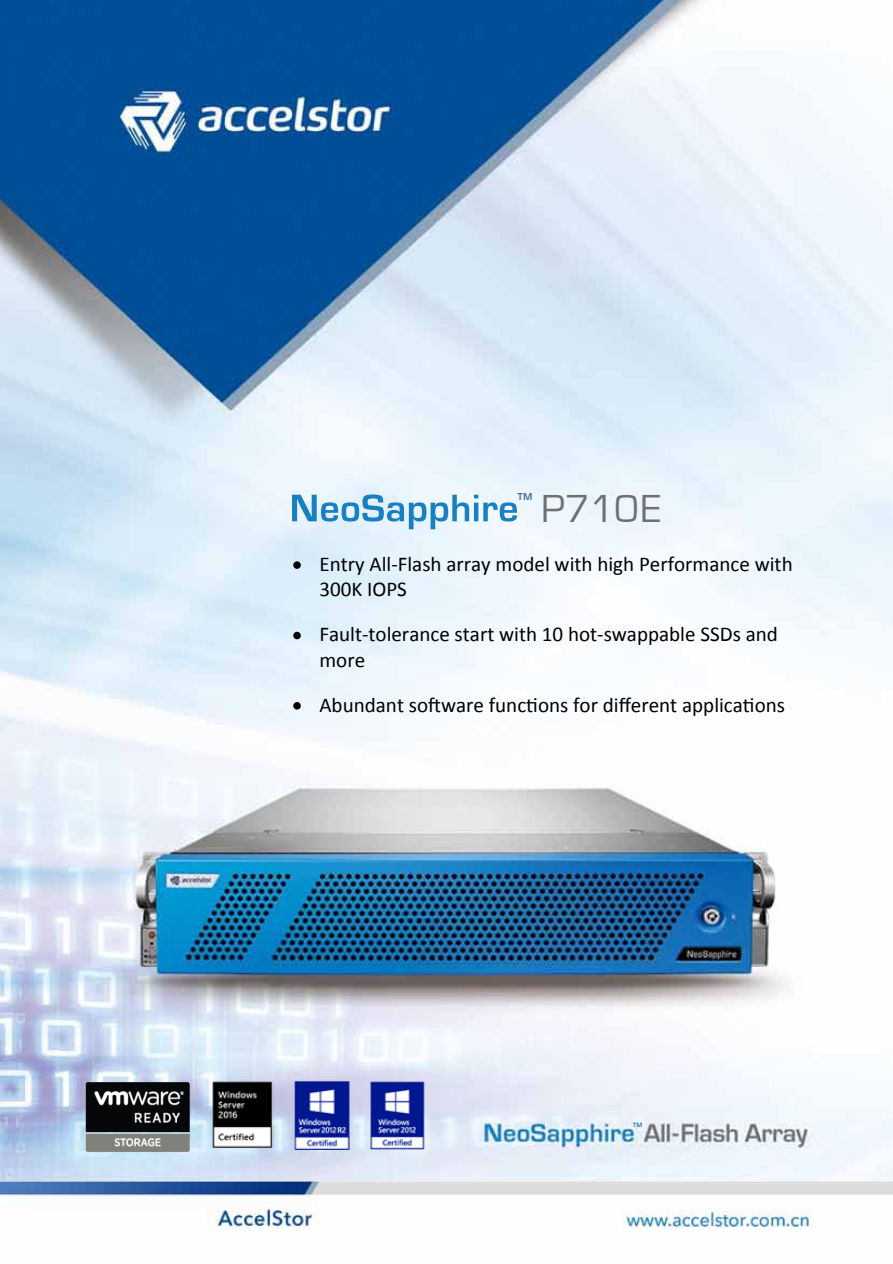
<style>
.page{position:relative;width:893px;height:1264px;background:#fff}
.page>*{position:absolute;margin:0;border:0;box-sizing:border-box;transform-origin:0 0}
.t1{font:40.2px "Eurostile";color:#717071}
.t2{font:21px/25.2px "Calibri";color:#000}
.t3{font:600 9.6px "Eurostile LT Pro";color:#3c6db4}
.t4{font:600 6px "Eurostile LT Pro";color:#1d77b5}
</style>
<div class="page">
<img style="left:0;top:0;width:893px;height:1181px">
<img style="left:0;top:1181px;width:893px;height:48px">
<svg style="left:293px;top:561px;width:8px;height:7px"></svg>
<svg style="left:293px;top:631px;width:8px;height:8px"></svg>
<svg style="left:293px;top:702px;width:8px;height:7px"></svg>
<img style="left:81px;top:1079px;width:114px;height:76px">
<svg style="left:292px;top:494px;width:225px;height:35px;background:#a5ceea"></svg>
<img style="left:211px;top:1079px;width:63px;height:70px">
<img style="left:290px;top:1079px;width:61px;height:70px">
<img style="left:368px;top:1079px;width:61px;height:70px">
<p class="t3" style="left:518px;top:490px;width:17px">TM</p>
<h1 class="t1" style="left:541px;top:486px;width:122px">P710E</h1>
<p class="t2" style="left:319px;top:551px;width:475px">Entry All-Flash array model with high Performance with<br>300K IOPS</p>
<p class="t2" style="left:319px;top:621px;width:460px">Fault-tolerance start with 10 hot-swappable SSDs and more</p>
<p class="t2" style="left:319px;top:692px;width:467px">Abundant software functions for different applications</p>
<p class="t4" style="left:633px;top:1121px;width:11px">TM</p>
</div>
